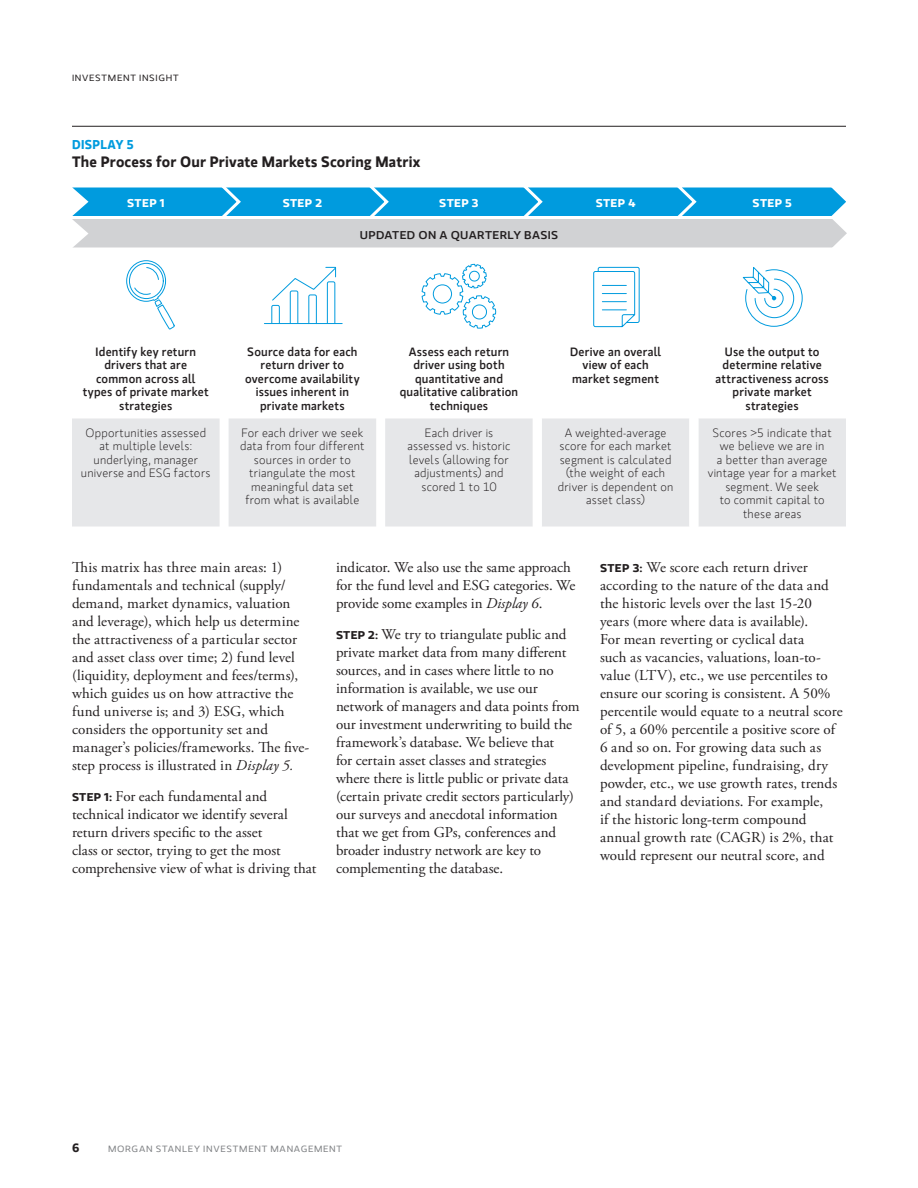
<style>
.page{position:relative;width:918px;height:1188px;background:#fff}
.page>*{position:absolute;margin:0;border:0;box-sizing:border-box;transform-origin:0 0}
.Body{font:15px/18px "Adobe Garamond Pro";color:#231f20}
.Table_Title_w__Rule{font:700 15px "MS Gloriola II Std";letter-spacing:.01em;color:#231f20}
.Table_Title_w__Rule-2{font:700 12.75px "MS Gloriola II Std";letter-spacing:.025em;color:#009bde}
.Table_Data{font:300 12px/13.5px "MS Gloriola II Std";letter-spacing:.015em;color:#231f20;text-align:center}
.Table_Data-2{font:500 12px/13.5px "MS Gloriola II Std";letter-spacing:.02em;color:#231f20;text-align:center}
.t1{font:700 12px "MS Gloriola II Std";color:#231f20}
.Disclosure_Head{font:700 11.25px "MS Gloriola II Std";letter-spacing:.035em;color:#fff;scale:1.1 1}
.Disclosure_Head-2{font:500 11.25px "MS Gloriola II Std";letter-spacing:.03em;color:#231f20;scale:1.1 1}
.t2{font:9px "MS Gloriola II Std";letter-spacing:.075em;color:#808285;scale:1.1 1}
.t3{font:9px "MS Gloriola II Std";letter-spacing:.075em;color:#231f20;scale:1.1 1}
.s1{font-style:italic}
.s2{font-family:"MS Gloriola II Std";font-weight:700;font-size:11.25px}
</style>
<div class="page">
<hr style="left:72px;top:126px;width:774px;height:1px;background:#231f20">
<div style="left:72px;top:418px;width:774px;height:108px;background:#e6e7e9"></div>
<svg style="left:533px;top:418px;width:165px;height:108px;background:#e8e9eb"></svg>
<svg style="left:126px;top:260px;width:49px;height:69px"></svg>
<hr style="left:264px;top:323px;width:78px;height:1px;background:#009bde">
<svg style="left:271px;top:267px;width:66px;height:56px"></svg>
<svg style="left:593px;top:267px;width:47px;height:60px"></svg>
<svg style="left:742px;top:267px;width:61px;height:60px"></svg>
<svg style="left:421px;top:263px;width:75px;height:66px"></svg>
<svg style="left:72px;top:187px;width:775px;height:61px;background:#77bddc"></svg>
<p class="t3" style="left:72px;top:72px;width:98px">INVESTMENT INSIGHT</p>
<p class="Table_Title_w__Rule-2" style="left:72px;top:135px;width:63px">DISPLAY 5</p>
<p class="Table_Title_w__Rule" style="left:72px;top:151px;width:350px">The Process for Our Private Markets Scoring Matrix</p>
<p class="Disclosure_Head" style="left:127px;top:195px;width:36px">STEP 1</p>
<p class="Disclosure_Head" style="left:283px;top:195px;width:37px">STEP 2</p>
<p class="Disclosure_Head" style="left:439px;top:195px;width:37px">STEP 3</p>
<p class="Disclosure_Head" style="left:596px;top:195px;width:38px">STEP 4</p>
<p class="Disclosure_Head" style="left:753px;top:195px;width:37px">STEP 5</p>
<p class="Disclosure_Head-2" style="left:360px;top:227px;width:182px">UPDATED ON A QUARTERLY BASIS</p>
<p class="Table_Data-2" style="left:83px;top:344px;width:128px">Identify key return drivers that are common across all types of private market strategies</p>
<p class="Table_Data-2" style="left:245px;top:344px;width:116px">Source data for each return driver to overcome availability issues inherent in private markets</p>
<p class="Table_Data-2" style="left:400px;top:344px;width:120px">Assess each return driver using both quantitative and qualitative calibration techniques</p>
<p class="Table_Data-2" style="left:570px;top:344px;width:92px">Derive an overall view of each market segment</p>
<p class="Table_Data-2" style="left:716px;top:344px;width:115px">Use the output to determine relative attractiveness across private market strategies</p>
<p class="Table_Data" style="left:81px;top:425px;width:131px">Opportunities assessed at multiple levels: underlying, manager universe and ESG factors</p>
<p class="Table_Data" style="left:240px;top:425px;width:126px">For each driver we seek data from four different sources in order to triangulate the most meaningful data set from what is available</p>
<p class="Table_Data" style="left:408px;top:425px;width:104px">Each driver is assessed vs. historic levels (allowing for adjustments) and scored 1 to 10</p>
<p class="Table_Data" style="left:558px;top:425px;width:117px">A weighted-average score for each market segment is calculated (the weight of each driver is dependent on asset class)</p>
<p class="Table_Data" style="left:708px;top:425px;width:130px">Scores &gt;5 indicate that we believe we are in<br>a better than average vintage year for a market segment. We seek<br>to commit capital to these areas</p>
<p class="Body" style="left:72px;top:558px;width:239px">This matrix has three main areas: 1) fundamentals and technical (supply/ demand, market dynamics, valuation and leverage), which help us determine the attractiveness of a particular sector and asset class over time; 2) fund level (liquidity, deployment and fees/terms), which guides us on how attractive the fund universe is; and 3) ESG, which considers the opportunity set and manager’s policies/frameworks. The five&shy;step process is illustrated in <span class="s1">Display 5.</span></p>
<p class="Body" style="left:72px;top:788px;width:246px"><span class="s2">STEP 1:</span> For each fundamental and technical indicator we identify several return drivers specific to the asset<br>class or sector, trying to get the most comprehensive view of what is driving that</p>
<p class="Body" style="left:336px;top:558px;width:241px">indicator. We also use the same approach for the fund level and ESG categories. We provide some examples in <span class="s1">Display 6</span>.</p>
<p class="Body" style="left:336px;top:626px;width:245px"><span class="s2">STEP 2:</span> We try to triangulate public and private market data from many different sources, and in cases where little to no information is available, we use our network of managers and data points from our investment underwriting to build the framework’s database. We believe that<br>for certain asset classes and strategies where there is little public or private data (certain private credit sectors particularly) our surveys and anecdotal information that we get from GPs, conferences and broader industry network are key to complementing the database.</p>
<p class="Body" style="left:600px;top:558px;width:244px"><span class="s2">STEP 3:</span> We score each return driver according to the nature of the data and the historic levels over the last 15-20 years (more where data is available).<br>For mean reverting or cyclical data<br>such as vacancies, valuations, loan-to&shy;value (LTV), etc., we use percentiles to ensure our scoring is consistent. A 50% percentile would equate to a neutral score of 5, a 60% percentile a positive score of 6 and so on. For growing data such as development pipeline, fundraising, dry powder, etc., we use growth rates, trends and standard deviations. For example,<br>if the historic long-term compound annual growth rate (CAGR) is 2%, that would represent our neutral score, and</p>
<p class="t1" style="left:72px;top:1139px;width:9px">6</p>
<p class="t2" style="left:108px;top:1143px;width:214px">MORGAN STANLEY INVESTMENT MANAGEMENT</p>
</div>
